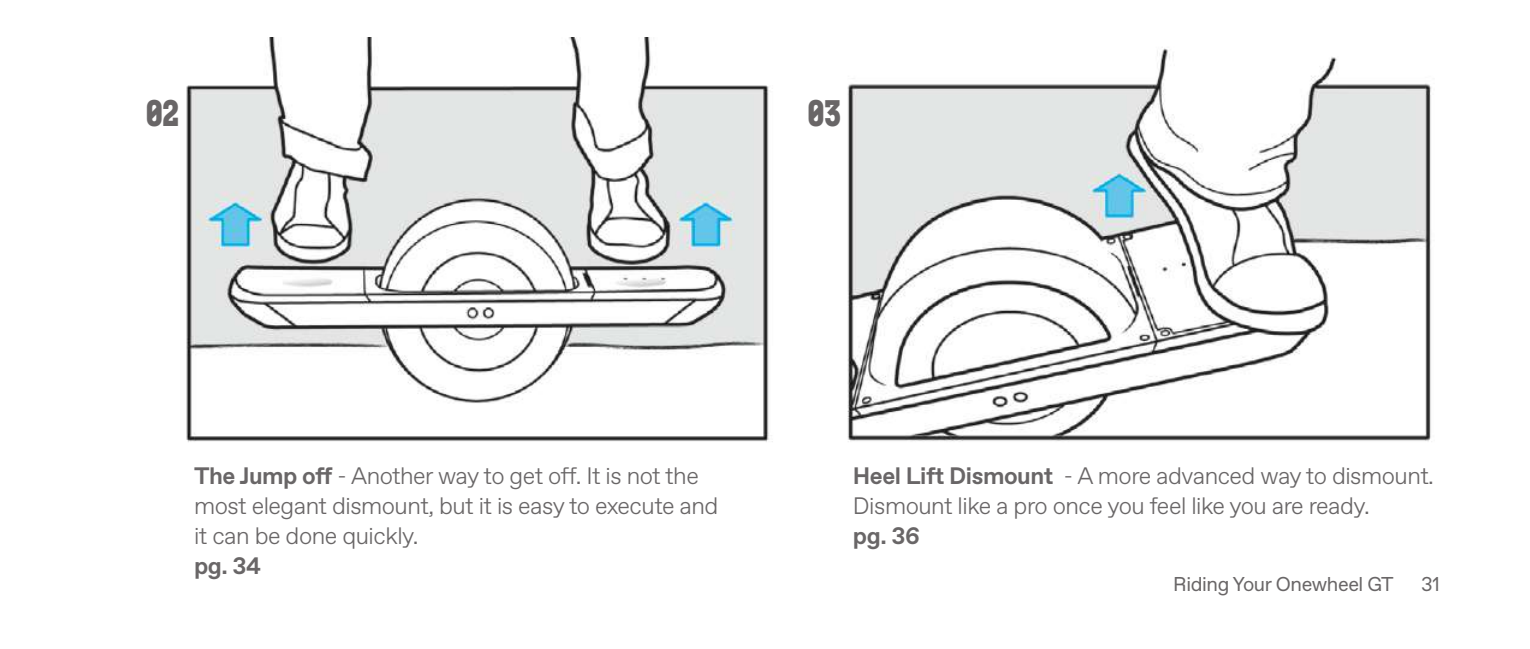
<style>
.page{position:relative;width:1530px;height:649px;background:#fff}
.page>*{position:absolute;margin:0;border:0;box-sizing:border-box;transform-origin:0 0}
.t1{font:700 37.5px "Mono 45 Headline";color:#696667}
.t2{font:300 23.75px/30px "ABC Favorit";letter-spacing:-.02em;color:#696667}
.t3{font:700 23.75px "ABC Favorit";letter-spacing:-.02em;color:#696667}
.t4{font:20px "ABC Favorit";letter-spacing:-.02em;color:#696667}
.s1{font-weight:700}
</style>
<div class="page">
<img style="left:847px;top:48px;width:585px;height:394px">
<img style="left:186px;top:38px;width:587px;height:404px">
<h1 class="t1" style="left:146px;top:91px;width:35px">02</h1>
<h1 class="t1" style="left:808px;top:91px;width:35px">03</h1>
<p class="t2" style="left:194px;top:460px;width:526px"><span class="s1">The Jump off</span> - Another way to get off. It is not the most elegant dismount, but it is easy to execute and it can be done quickly.</p>
<p class="t3" style="left:194px;top:550px;width:69px">pg. 34</p>
<p class="t2" style="left:853px;top:460px;width:583px"><span class="s1">Heel Lift Dismount</span> - A more advanced way to dismount.<br>Dismount like a pro once you feel like you are ready.</p>
<p class="t3" style="left:853px;top:520px;width:69px">pg. 36</p>
<p class="t4" style="left:1173px;top:572px;width:222px">Riding Your Onewheel GT</p>
<p class="t4" style="left:1421px;top:572px;width:20px">31</p>
</div>
